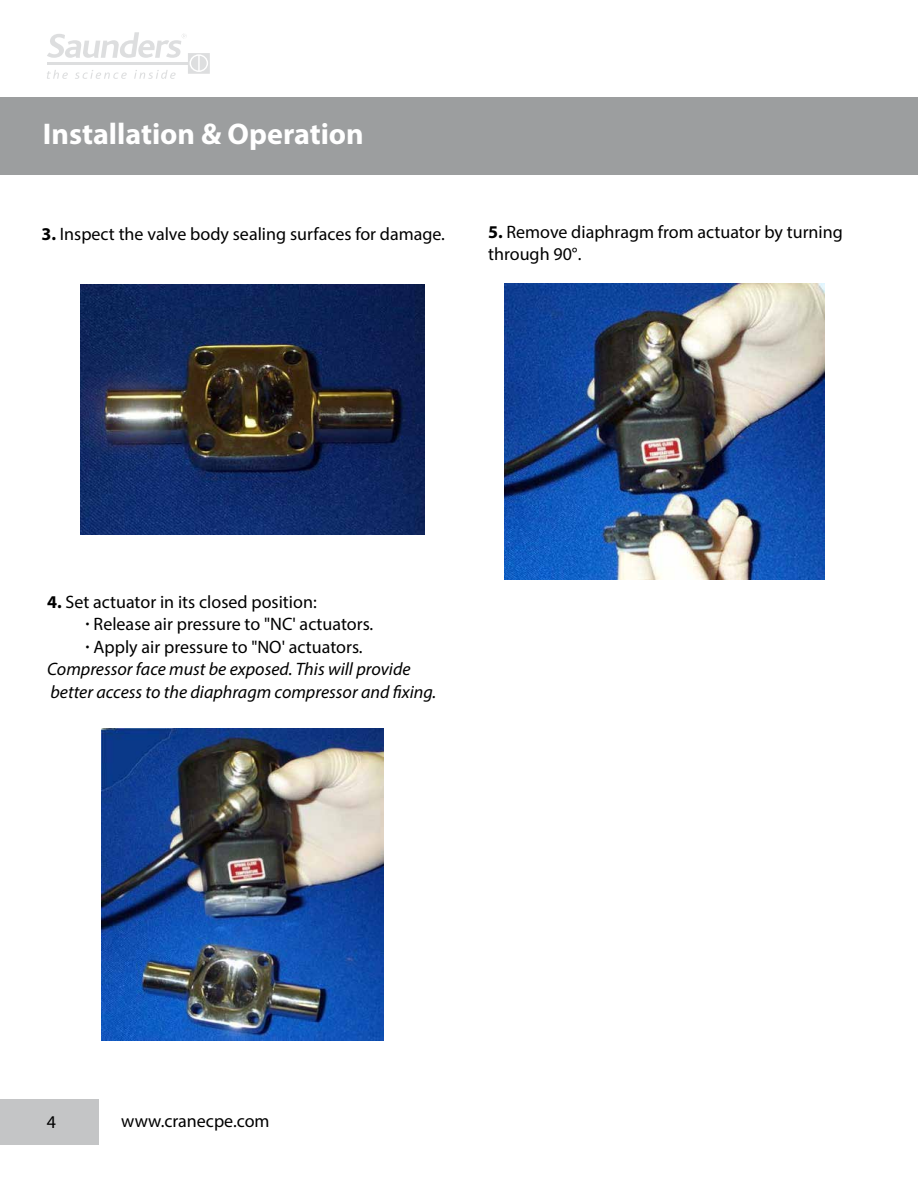
<style>
.page{position:relative;width:918px;height:1188px;background:#fff}
.page>*{position:absolute;margin:0;border:0;box-sizing:border-box;transform-origin:0 0}
.t1{font:700 30px "Myriad Pro";color:#fff}
.t2{font:18px/22.5px "Myriad Pro";color:#000}
.t3{font:italic 18px "Myriad Pro";color:#000}
.s1{font-weight:700}
.s2{font-weight:600}
</style>
<div class="page">
<div style="left:0;top:1100px;width:98px;height:45px;background:#c4c5c6"></div>
<div style="left:0;top:98px;width:918px;height:77px;background:#9c9e9f"></div>
<svg style="left:47px;top:32px;width:163px;height:46px"></svg>
<img style="left:80px;top:285px;width:345px;height:249px">
<img style="left:101px;top:729px;width:282px;height:312px">
<img style="left:504px;top:283px;width:321px;height:297px">
<h1 class="t1" style="left:43px;top:114px;width:323px">Installation &amp; Operation</h1>
<p class="t2" style="left:41px;top:222px;width:405px"><span class="s1">3.</span> Inspect the valve body sealing surfaces for damage.</p>
<p class="t2" style="left:488px;top:220px;width:356px"><span class="s1">5.</span> Remove diaphragm from actuator by turning through 90°.</p>
<p class="t2" style="left:47px;top:590px;width:271px"><span class="s1">4.</span> Set actuator in its closed position:</p>
<p class="t2" style="left:85px;top:613px;width:289px"><span class="s2">·</span> Release air pressure to "NC' actuators.</p>
<p class="t2" style="left:85px;top:635px;width:279px"><span class="s2">·</span> Apply air pressure to "NO' actuators.</p>
<p class="t3" style="left:47px;top:658px;width:365px">Compressor face must be exposed. This will provide</p>
<p class="t3" style="left:50px;top:681px;width:388px">better access to the diaphragm compressor and fixing.</p>
<p class="t2" style="left:47px;top:1110px;width:11px">4</p>
<p class="t2" style="left:121px;top:1110px;width:150px">www.cranecpe.com</p>
</div>
